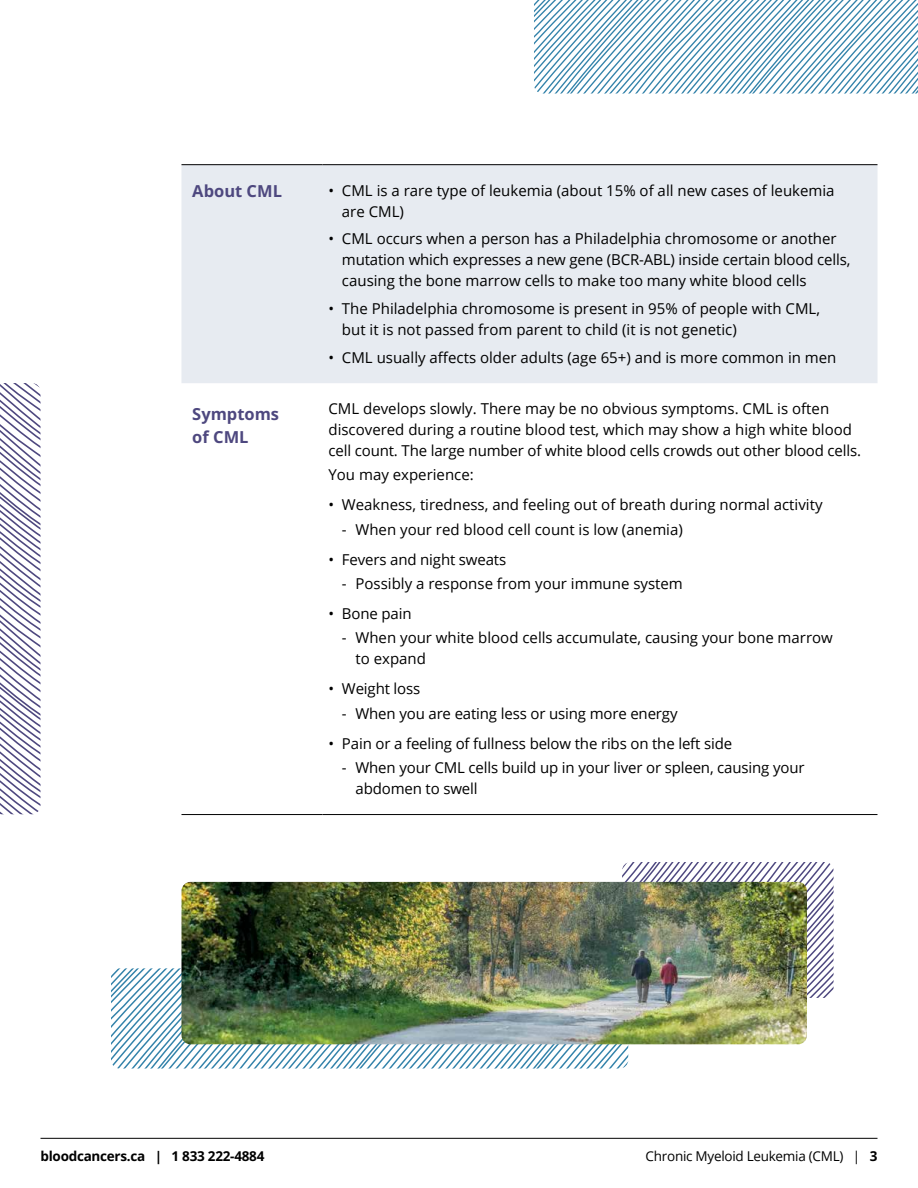
<style>
.page{position:relative;width:918px;height:1188px;background:#fff}
.page>*{position:absolute;margin:0;border:0;box-sizing:border-box;transform-origin:0 0}
.t1{font:700 16.5px/22.5px "Open Sans";color:#4e487f}
.t2{font:15px/21px "Open Sans";color:#000}
.t3{font:13.5px "Open Sans";letter-spacing:-.02em;color:#000}
.t4{font:700 13.5px "Open Sans";letter-spacing:-.02em;color:#000}
.s1{font-weight:700}
</style>
<div class="page">
<hr style="left:40px;top:1138px;width:838px;height:1px;background:#000">
<div style="left:181px;top:165px;width:697px;height:218px;background:#e7ebf1"></div>
<hr style="left:181px;top:164px;width:141px;height:1px;background:#000">
<hr style="left:322px;top:164px;width:556px;height:1px;background:#000">
<hr style="left:181px;top:814px;width:141px;height:1px;background:#000">
<hr style="left:322px;top:814px;width:556px;height:1px;background:#000">
<svg style="left:534px;top:0;width:384px;height:94px"></svg>
<svg style="left:111px;top:862px;width:723px;height:207px"></svg>
<img style="left:181px;top:882px;width:626px;height:162px">
<svg style="left:0;top:383px;width:40px;height:431px"></svg>
<p class="t1" style="left:192px;top:179px;width:91px">About CML</p>
<p class="t2" style="left:342px;top:179px;width:494px;text-indent:-14px">• CML is a rare type of leukemia (about 15% of all new cases of leukemia are CML)</p>
<p class="t2" style="left:342px;top:228px;width:510px;text-indent:-14px">• CML occurs when a person has a Philadelphia chromosome or another mutation which expresses a new gene (BCR-ABL) inside certain blood cells, causing the bone marrow cells to make too many white blood cells</p>
<p class="t2" style="left:342px;top:298px;width:480px;text-indent:-14px">• The Philadelphia chromosome is present in 95% of people with CML, but it is not passed from parent to child (it is not genetic)</p>
<p class="t2" style="left:328px;top:346px;width:510px">• CML usually affects older adults (age 65+) and is more common in men</p>
<p class="t1" style="left:192px;top:403px;width:88px">Symptoms of CML</p>
<p class="t2" style="left:328px;top:398px;width:534px">CML develops slowly. There may be no obvious symptoms. CML is often discovered during a routine blood test, which may show a high white blood cell count. The large number of white blood cells crowds out other blood cells.</p>
<p class="t2" style="left:328px;top:464px;width:147px">You may experience:</p>
<p class="t2" style="left:328px;top:494px;width:496px">• Weakness, tiredness, and feeling out of breath during normal activity</p>
<p class="t2" style="left:342px;top:518px;width:342px">- When your red blood cell count is low (anemia)</p>
<p class="t2" style="left:328px;top:548px;width:179px">• Fevers and night sweats</p>
<p class="t2" style="left:342px;top:573px;width:342px">- Possibly a response from your immune system</p>
<p class="t2" style="left:328px;top:603px;width:85px">• Bone pain</p>
<p class="t2" style="left:355px;top:627px;width:479px;text-indent:-14px">- When your white blood cells accumulate, causing your bone marrow to expand</p>
<p class="t2" style="left:328px;top:678px;width:93px">• Weight loss</p>
<p class="t2" style="left:342px;top:702px;width:337px">- When you are eating less or using more energy</p>
<p class="t2" style="left:328px;top:732px;width:405px">• Pain or a feeling of fullness below the ribs on the left side</p>
<p class="t2" style="left:355px;top:757px;width:451px;text-indent:-14px">- When your CML cells build up in your liver or spleen, causing your abdomen to swell</p>
<p class="t4" style="left:40px;top:1147px;width:225px">bloodcancers.ca | 1 833 222-4884</p>
<p class="t3" style="left:646px;top:1147px;width:233px">Chronic Myeloid Leukemia (CML) | <span class="s1">3</span></p>
</div>
